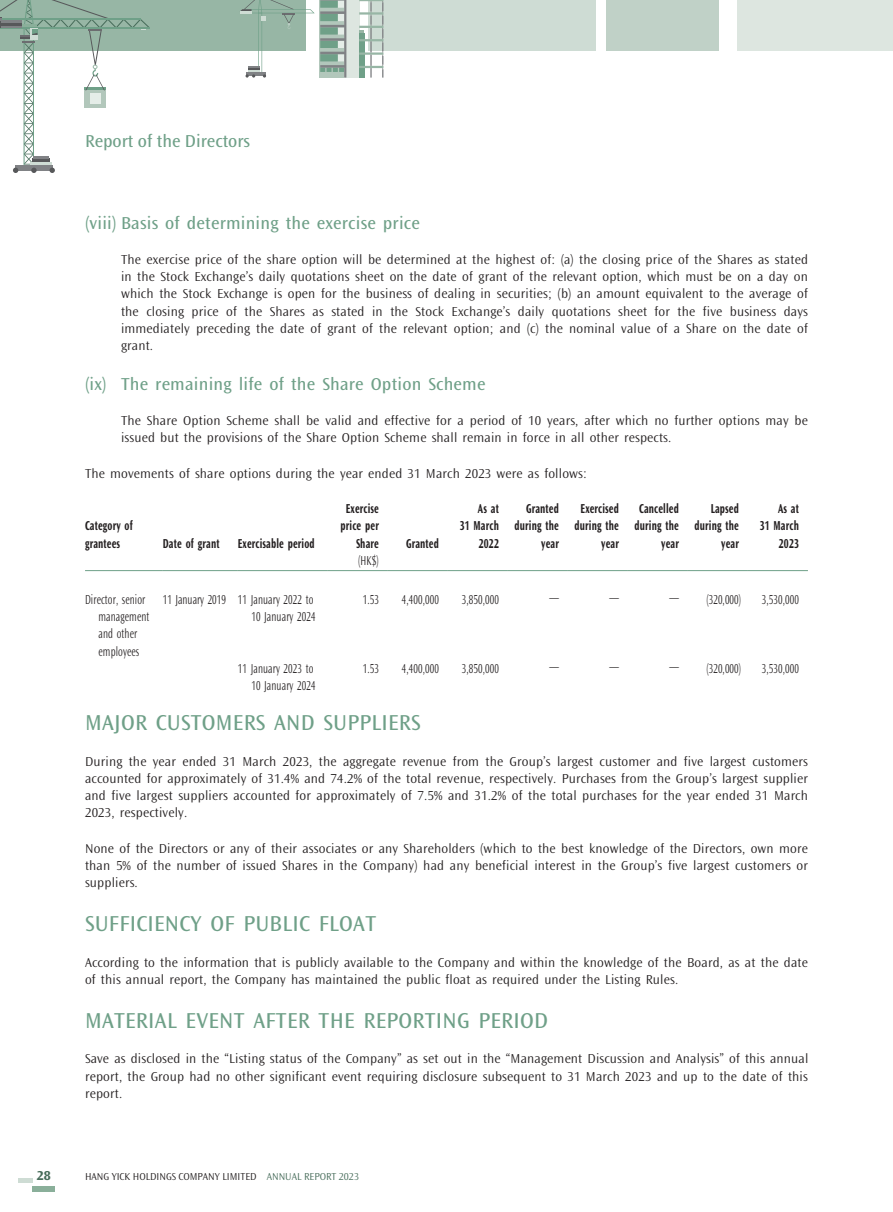
<style>
.page{position:relative;width:893px;height:1212px;background:#fff}
.page>*{position:absolute;margin:0;border:0;box-sizing:border-box;transform-origin:0 0}
._03_H1{font:22.5px "Ocean Sans Std";letter-spacing:.01em;color:#6fa088}
._04___H2{font:18px "Ocean Sans Std";letter-spacing:.01em;color:#6fa088}
._01_Body_Text{font:300 13.5px/17.2px "Ocean Sans Std";letter-spacing:.01em;color:#231f20;text-align:justify}
._12___P2{font:300 13.5px/17.2px "Ocean Sans Std";letter-spacing:.01em;color:#231f20;text-align:justify}
._01_Body_Text-2{font:700 13.5px/17.2px "Ocean Sans Std";letter-spacing:.015em;color:#231f20;text-align:right;scale:.7 1}
._15_Table_Stub{font:300 13.5px/17.2px "Ocean Sans Std";letter-spacing:.01em;color:#231f20;text-align:right;scale:.7 1}
._01_Body_Text-3{font:300 13.5px "Ocean Sans Std";letter-spacing:.01em;color:#231f20;scale:.7 1}
._15_Table_Stub-2{font:700 13.5px/17.2px "Ocean Sans Std";letter-spacing:.015em;color:#231f20;scale:.7 1}
.t1{font:700 13.5px "Ocean Sans Std";color:#476c5a}
.t2{font:300 10.5px "Ocean Sans Std";color:#231f20}
.s1{color:#476c5a}
</style>
<div class="page">
<div style="left:737px;top:0;width:156px;height:51px;background:#dde6e0"></div>
<div style="left:0;top:0;width:305px;height:51px;background:#97b6a5"></div>
<div style="left:369px;top:0;width:227px;height:51px;background:#cedcd4"></div>
<div style="left:606px;top:0;width:113px;height:51px;background:#c0d1c7"></div>
<div style="left:344px;top:0;width:15px;height:78px;background:#dde6e0"></div>
<svg style="left:359px;top:0;width:24px;height:78px"></svg>
<svg style="left:240px;top:0;width:106px;height:78px"></svg>
<svg style="left:0;top:0;width:150px;height:173px"></svg>
<div style="left:33px;top:1186px;width:22px;height:6px;background:#8aaf9a"></div>
<hr style="left:18px;top:1178px;width:15px;height:4px;background:#cedcd4">
<hr style="left:85px;top:570px;width:78px;height:1px;background:#6fa088">
<hr style="left:163px;top:570px;width:75px;height:1px;background:#6fa088">
<hr style="left:238px;top:570px;width:90px;height:1px;background:#6fa088">
<hr style="left:328px;top:570px;width:60px;height:1px;background:#6fa088">
<hr style="left:388px;top:570px;width:60px;height:1px;background:#6fa088">
<hr style="left:448px;top:570px;width:60px;height:1px;background:#6fa088">
<hr style="left:508px;top:570px;width:60px;height:1px;background:#6fa088">
<hr style="left:568px;top:570px;width:60px;height:1px;background:#6fa088">
<hr style="left:628px;top:570px;width:60px;height:1px;background:#6fa088">
<hr style="left:688px;top:570px;width:60px;height:1px;background:#6fa088">
<hr style="left:748px;top:570px;width:60px;height:1px;background:#6fa088">
<h2 class="_04___H2" style="left:85px;top:131px;width:167px">Report of the Directors</h2>
<p class="_04___H2" style="left:85px;top:213px;width:336px">(viii) Basis of determining the exercise price</p>
<p class="_12___P2" style="left:121px;top:251px;width:688px">The exercise price of the share option will be determined at the highest of: (a) the closing price of the Shares as stated in the Stock Exchange’s daily quotations sheet on the date of grant of the relevant option, which must be on a day on which the Stock Exchange is open for the business of dealing in securities; (b) an amount equivalent to the average of the closing price of the Shares as stated in the Stock Exchange’s daily quotations sheet for the five business days immediately preceding the date of grant of the relevant option; and (c) the nominal value of a Share on the date of grant.</p>
<p class="_04___H2" style="left:85px;top:374px;width:402px">(ix) The remaining life of the Share Option Scheme</p>
<p class="_12___P2" style="left:121px;top:412px;width:688px">The Share Option Scheme shall be valid and effective for a period of 10 years, after which no further options may be issued but the provisions of the Share Option Scheme shall remain in force in all other respects.</p>
<p class="_01_Body_Text" style="left:85px;top:465px;width:503px">The movements of share options during the year ended 31 March 2023 were as follows:</p>
<p class="_15_Table_Stub-2" style="left:85px;top:517px;width:70px">Category of grantees</p>
<p class="_15_Table_Stub-2" style="left:163px;top:534px;width:82px">Date of grant</p>
<p class="_15_Table_Stub-2" style="left:238px;top:534px;width:111px">Exercisable period</p>
<p class="_01_Body_Text-2" style="left:341px;top:500px;width:56px">Exercise price per<br>Share</p>
<p class="_01_Body_Text-3" style="left:358px;top:553px;width:31px">(HK$)</p>
<p class="_01_Body_Text-2" style="left:406px;top:534px;width:48px">Granted</p>
<p class="_01_Body_Text-2" style="left:460px;top:500px;width:58px">As at<br>31 March<br>2022</p>
<p class="_01_Body_Text-2" style="left:515px;top:500px;width:65px">Granted during the year</p>
<p class="_01_Body_Text-2" style="left:575px;top:500px;width:65px">Exercised during the year</p>
<p class="_01_Body_Text-2" style="left:635px;top:500px;width:65px">Cancelled during the year</p>
<p class="_01_Body_Text-2" style="left:695px;top:500px;width:65px">Lapsed during the year</p>
<p class="_01_Body_Text-2" style="left:760px;top:500px;width:58px">As at<br>31 March<br>2023</p>
<p class="_15_Table_Stub" style="left:99px;top:591px;width:74px;text-align:left;text-indent:-14px">Director, senior management and other employees</p>
<p class="_15_Table_Stub" style="left:163px;top:591px;width:92px">11 January 2019</p>
<p class="_15_Table_Stub" style="left:238px;top:591px;width:112px">11 January 2022 to<br>10 January 2024</p>
<p class="_01_Body_Text-3" style="left:363px;top:592px;width:25px">1.53</p>
<p class="_01_Body_Text-3" style="left:402px;top:592px;width:55px">4,400,000</p>
<p class="_01_Body_Text-3" style="left:462px;top:592px;width:55px">3,850,000</p>
<p class="_01_Body_Text-3" style="left:549px;top:590px;width:15px">—</p>
<p class="_01_Body_Text-3" style="left:609px;top:590px;width:15px">—</p>
<p class="_01_Body_Text-3" style="left:669px;top:590px;width:15px">—</p>
<p class="_01_Body_Text-3" style="left:706px;top:592px;width:51px">(320,000)</p>
<p class="_01_Body_Text-3" style="left:762px;top:592px;width:55px">3,530,000</p>
<p class="_15_Table_Stub" style="left:238px;top:660px;width:112px">11 January 2023 to<br>10 January 2024</p>
<p class="_01_Body_Text-3" style="left:363px;top:661px;width:25px">1.53</p>
<p class="_01_Body_Text-3" style="left:402px;top:661px;width:55px">4,400,000</p>
<p class="_01_Body_Text-3" style="left:462px;top:661px;width:55px">3,850,000</p>
<p class="_01_Body_Text-3" style="left:549px;top:659px;width:15px">—</p>
<p class="_01_Body_Text-3" style="left:609px;top:659px;width:15px">—</p>
<p class="_01_Body_Text-3" style="left:669px;top:659px;width:15px">—</p>
<p class="_01_Body_Text-3" style="left:706px;top:661px;width:51px">(320,000)</p>
<p class="_01_Body_Text-3" style="left:762px;top:661px;width:55px">3,530,000</p>
<p class="_03_H1" style="left:85px;top:710px;width:337px">MAJOR CUSTOMERS AND SUPPLIERS</p>
<p class="_01_Body_Text" style="left:85px;top:753px;width:724px">During the year ended 31 March 2023, the aggregate revenue from the Group’s largest customer and five largest customers accounted for approximately of 31.4% and 74.2% of the total revenue, respectively. Purchases from the Group’s largest supplier and five largest suppliers accounted for approximately of 7.5% and 31.2% of the total purchases for the year ended 31 March 2023, respectively.</p>
<p class="_01_Body_Text" style="left:85px;top:840px;width:724px">None of the Directors or any of their associates or any Shareholders (which to the best knowledge of the Directors, own more than 5% of the number of issued Shares in the Company) had any beneficial interest in the Group’s five largest customers or suppliers.</p>
<p class="_03_H1" style="left:85px;top:911px;width:293px">SUFFICIENCY OF PUBLIC FLOAT</p>
<p class="_01_Body_Text" style="left:85px;top:954px;width:724px">According to the information that is publicly available to the Company and within the knowledge of the Board, as at the date of this annual report, the Company has maintained the public float as required under the Listing Rules.</p>
<p class="_03_H1" style="left:85px;top:1008px;width:464px">MATERIAL EVENT AFTER THE REPORTING PERIOD</p>
<p class="_01_Body_Text" style="left:85px;top:1050px;width:725px">Save as disclosed in the “Listing status of the Company” as set out in the “Management Discussion and Analysis” of this annual report, the Group had no other significant event requiring disclosure subsequent to 31 March 2023 and up to the date of this report.</p>
<p class="t1" style="left:37px;top:1168px;width:16px">28</p>
<p class="t2" style="left:85px;top:1171px;width:275px">HANG YICK HOLDINGS COMPANY LIMITED <span class="s1">ANNUAL REPORT 2023</span></p>
</div>
